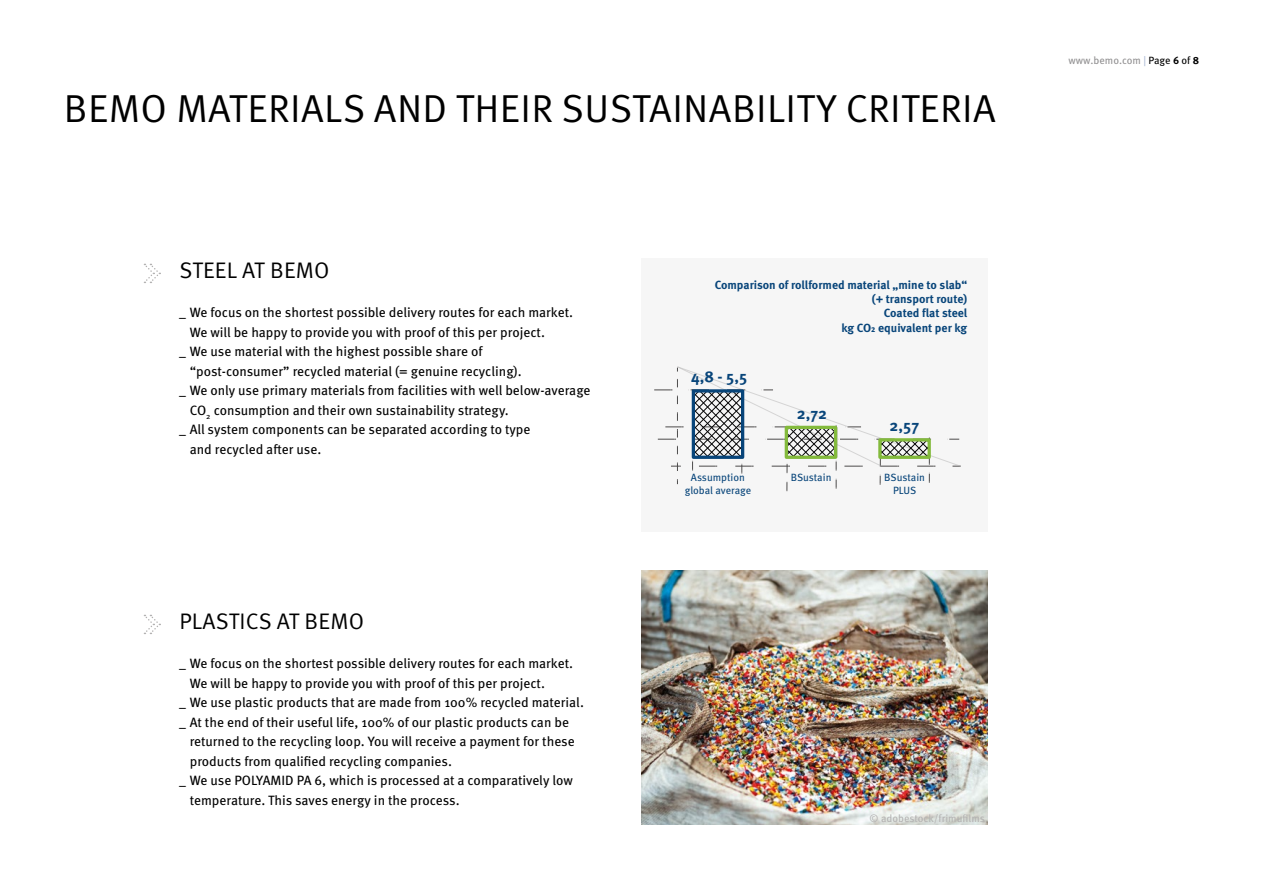
<style>
.page{position:relative;width:1263px;height:893px;background:#fff}
.page>*{position:absolute;margin:0;border:0;box-sizing:border-box;transform-origin:0 0}
.t1{font:39px "Meta OT Norm";letter-spacing:.01em;color:#000}
.t2{font:22.5px "Meta OT Norm";letter-spacing:.01em;color:#000}
.t3{font:700 15.75px "Meta OT";color:#08457a}
.t4{font:13.5px "Meta OT";color:#000}
.t5{font:700 11.85px/14.2px "Meta OT";color:#08457a;text-align:right}
.t6{font:10.5px/12.6px "Meta OT";letter-spacing:-.005em;color:#08457a;text-align:center}
.t7{font:10.5px "Meta OT";color:#b3b2b2}
.t8{font:10.5px "Meta OT";color:#919091}
.s1{color:#adbad5}
.s2{color:#000}
.s3{font-weight:700;color:#000}
</style>
<div class="page">
<svg style="left:143px;top:263px;width:17px;height:20px"></svg>
<svg style="left:143px;top:614px;width:17px;height:20px"></svg>
<div style="left:641px;top:259px;width:346px;height:273px;background:#f6f6f6"></div>
<svg style="left:654px;top:367px;width:307px;height:125px"></svg>
<div style="left:878px;top:438px;width:53px;height:21px;border:3px solid #83ba3c"></div>
<img style="left:641px;top:571px;width:346px;height:253px">
<h1 class="t1" style="left:64px;top:85px;width:933px">BEMO MATERIALS AND THEIR SUSTAINABILITY CRITERIA</h1>
<h2 class="t2" style="left:179px;top:257px;width:152px">STEEL AT BEMO</h2>
<p class="t4" style="left:179px;top:304px;width:395px">_ We focus on the shortest possible delivery routes for each market.</p>
<p class="t4" style="left:190px;top:324px;width:357px">We will be happy to provide you with proof of this per project.</p>
<p class="t4" style="left:179px;top:343px;width:305px">_ We use material with the highest possible share of</p>
<p class="t4" style="left:190px;top:363px;width:333px">“post-consumer” recycled material (= genuine recycling).</p>
<p class="t4" style="left:179px;top:382px;width:413px">_ We only use primary materials from facilities with well below-average</p>
<p class="t4" style="left:190px;top:402px;width:320px">CO<sub>2</sub> consumption and their own sustainability strategy.</p>
<p class="t4" style="left:179px;top:421px;width:353px">_ All system components can be separated according to type</p>
<p class="t4" style="left:190px;top:441px;width:133px">and recycled after use.</p>
<h2 class="t2" style="left:179px;top:608px;width:186px">PLASTICS AT BEMO</h2>
<p class="t4" style="left:179px;top:655px;width:395px">_ We focus on the shortest possible delivery routes for each market.</p>
<p class="t4" style="left:190px;top:675px;width:357px">We will be happy to provide you with proof of this per project.</p>
<p class="t4" style="left:179px;top:694px;width:406px">_ We use plastic products that are made from 100% recycled material.</p>
<p class="t4" style="left:179px;top:714px;width:391px">_ At the end of their useful life, 100% of our plastic products can be</p>
<p class="t4" style="left:190px;top:733px;width:387px">returned to the recycling loop. You will receive a payment for these</p>
<p class="t4" style="left:190px;top:753px;width:264px">products from qualified recycling companies.</p>
<p class="t4" style="left:179px;top:772px;width:395px">_ We use POLYAMID PA 6, which is processed at a comparatively low</p>
<p class="t4" style="left:190px;top:792px;width:271px">temperature. This saves energy in the process.</p>
<p class="t5" style="left:715px;top:278px;width:254px">Comparison of rollformed material „mine to slab“ (+ transport route)<br>Coated flat steel<br>kg CO2 equivalent per kg</p>
<p class="t3" style="left:691px;top:366px;width:58px">4,8 - 5,5</p>
<p class="t3" style="left:797px;top:403px;width:32px">2,72</p>
<p class="t3" style="left:890px;top:415px;width:31px">2,57</p>
<p class="t6" style="left:685px;top:471px;width:68px">Assumption global average</p>
<p class="t6" style="left:884px;top:471px;width:42px">BSustain<br>PLUS</p>
<p class="t6" style="left:791px;top:471px;width:42px">BSustain</p>
<p class="t7" style="left:870px;top:812px;width:117px">© adobestock/frimufilms</p>
<p class="t8" style="left:1068px;top:54px;width:132px">www.bemo.com <span class="s1">|</span> <span class="s2">Page</span> <span class="s3">6</span> <span class="s2">of</span> <span class="s3">8</span></p>
</div>
